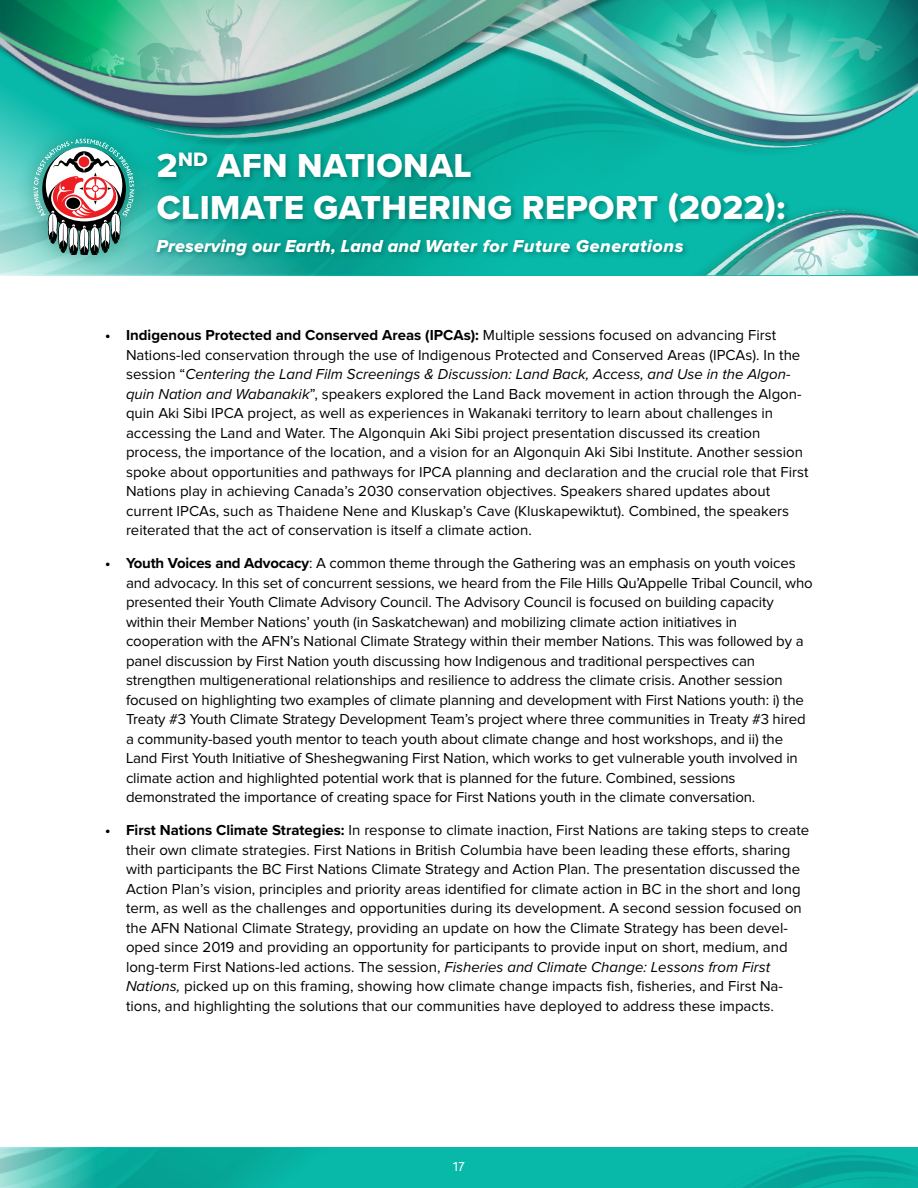
<style>
.page{position:relative;width:918px;height:1188px;background:#fff}
.page>*{position:absolute;margin:0;border:0;box-sizing:border-box;transform-origin:0 0}
.t1{font:34.5px/41.4px "Proxima Nova Extrabld";letter-spacing:.01em;color:#fff}
.t2{font:18px "Proxima Nova Extrabld It";letter-spacing:.01em;color:#fff}
.t3{font:15px/19.5px "Proxima Nova";color:#000}
.t4{font:13.5px "Bliss 2";color:#fff}
.s1{font-weight:700}
.s2{font-style:italic}
</style>
<div class="page">
<img style="left:804px;top:0;width:114px;height:165px">
<img style="left:0;top:0;width:804px;height:171px">
<svg style="left:137px;top:4px;width:106px;height:83px;background:#9ccebb"></svg>
<div style="left:80px;top:48px;width:45px;height:30px;background:#335f37;opacity:.2"></div>
<svg style="left:80px;top:48px;width:44px;height:29px"></svg>
<svg style="left:742px;top:12px;width:59px;height:50px;background:#6acfc1"></svg>
<svg style="left:821px;top:37px;width:61px;height:24px"></svg>
<img style="left:0;top:1148px;width:498px;height:40px">
<svg style="left:660px;top:9px;width:59px;height:49px;background:#45bfae"></svg>
<div style="left:16px;top:122px;width:135px;height:150px;background:#005644;opacity:.33"></div>
<svg style="left:33px;top:139px;width:101px;height:115px"></svg>
<img style="left:141px;top:72px;width:583px;height:204px">
<img style="left:583px;top:188px;width:335px;height:87px">
<svg style="left:830px;top:229px;width:47px;height:41px;background:#a6e4dd"></svg>
<svg style="left:792px;top:246px;width:30px;height:31px"></svg>
<div style="left:155px;top:150px;width:637px;height:79px;background:#006a5f;opacity:.65"></div>
<div style="left:153px;top:237px;width:537px;height:25px;background:#006a5f;opacity:.65"></div>
<img style="left:498px;top:1147px;width:420px;height:41px">
<h1 class="t1" style="left:157px;top:145px;width:630px">2<sup>ND</sup> AFN NATIONAL<br>CLIMATE GATHERING REPORT (2022):</h1>
<p class="t2" style="left:156px;top:238px;width:529px">Preserving our Earth, Land and Water for Future Generations</p>
<p class="t3" style="left:126px;top:326px;width:684px;text-indent:-21px"><span class="s1">• Indigenous Protected and Conserved Areas (IPCAs):</span> Multiple sessions focused on advancing First Nations-led conservation through the use of Indigenous Protected and Conserved Areas (IPCAs). In the session “<span class="s2">Centering the Land Film Screenings &amp; Discussion: Land Back, Access, and Use in the Algon&shy;quin Nation and Wabanakik</span>”, speakers explored the Land Back movement in action through the Algon&shy;quin Aki Sibi IPCA project, as well as experiences in Wakanaki territory to learn about challenges in accessing the Land and Water. The Algonquin Aki Sibi project presentation discussed its creation process, the importance of the location, and a vision for an Algonquin Aki Sibi Institute. Another session spoke about opportunities and pathways for IPCA planning and declaration and the crucial role that First Nations play in achieving Canada’s 2030 conservation objectives. Speakers shared updates about current IPCAs, such as Thaidene Nene and Kluskap’s Cave (Kluskapewiktut). Combined, the speakers reiterated that the act of conservation is itself a climate action.</p>
<p class="t3" style="left:126px;top:554px;width:688px;text-indent:-21px"><span class="s1">• Youth Voices and Advocacy</span>: A common theme through the Gathering was an emphasis on youth voices and advocacy. In this set of concurrent sessions, we heard from the File Hills Qu’Appelle Tribal Council, who presented their Youth Climate Advisory Council. The Advisory Council is focused on building capacity within their Member Nations’ youth (in Saskatchewan) and mobilizing climate action initiatives in cooperation with the AFN’s National Climate Strategy within their member Nations. This was followed by a panel discussion by First Nation youth discussing how Indigenous and traditional perspectives can strengthen multigenerational relationships and resilience to address the climate crisis. Another session focused on highlighting two examples of climate planning and development with First Nations youth: i) the Treaty #3 Youth Climate Strategy Development Team’s project where three communities in Treaty #3 hired a community-based youth mentor to teach youth about climate change and host workshops, and ii) the Land First Youth Initiative of Sheshegwaning First Nation, which works to get vulnerable youth involved in climate action and highlighted potential work that is planned for the future. Combined, sessions demonstrated the importance of creating space for First Nations youth in the climate conversation.</p>
<p class="t3" style="left:126px;top:821px;width:685px;text-indent:-21px"><span class="s1">• First Nations Climate Strategies:</span> In response to climate inaction, First Nations are taking steps to create their own climate strategies. First Nations in British Columbia have been leading these efforts, sharing with participants the BC First Nations Climate Strategy and Action Plan. The presentation discussed the Action Plan’s vision, principles and priority areas identified for climate action in BC in the short and long term, as well as the challenges and opportunities during its development. A second session focused on the AFN National Climate Strategy, providing an update on how the Climate Strategy has been devel&shy;oped since 2019 and providing an opportunity for participants to provide input on short, medium, and long-term First Nations-led actions. The session, <span class="s2">Fisheries and Climate Change: Lessons from First Nations,</span> picked up on this framing, showing how climate change impacts fish, fisheries, and First Na&shy;tions, and highlighting the solutions that our communities have deployed to address these impacts.</p>
<p class="t4" style="left:453px;top:1158px;width:14px">17</p>
</div>
